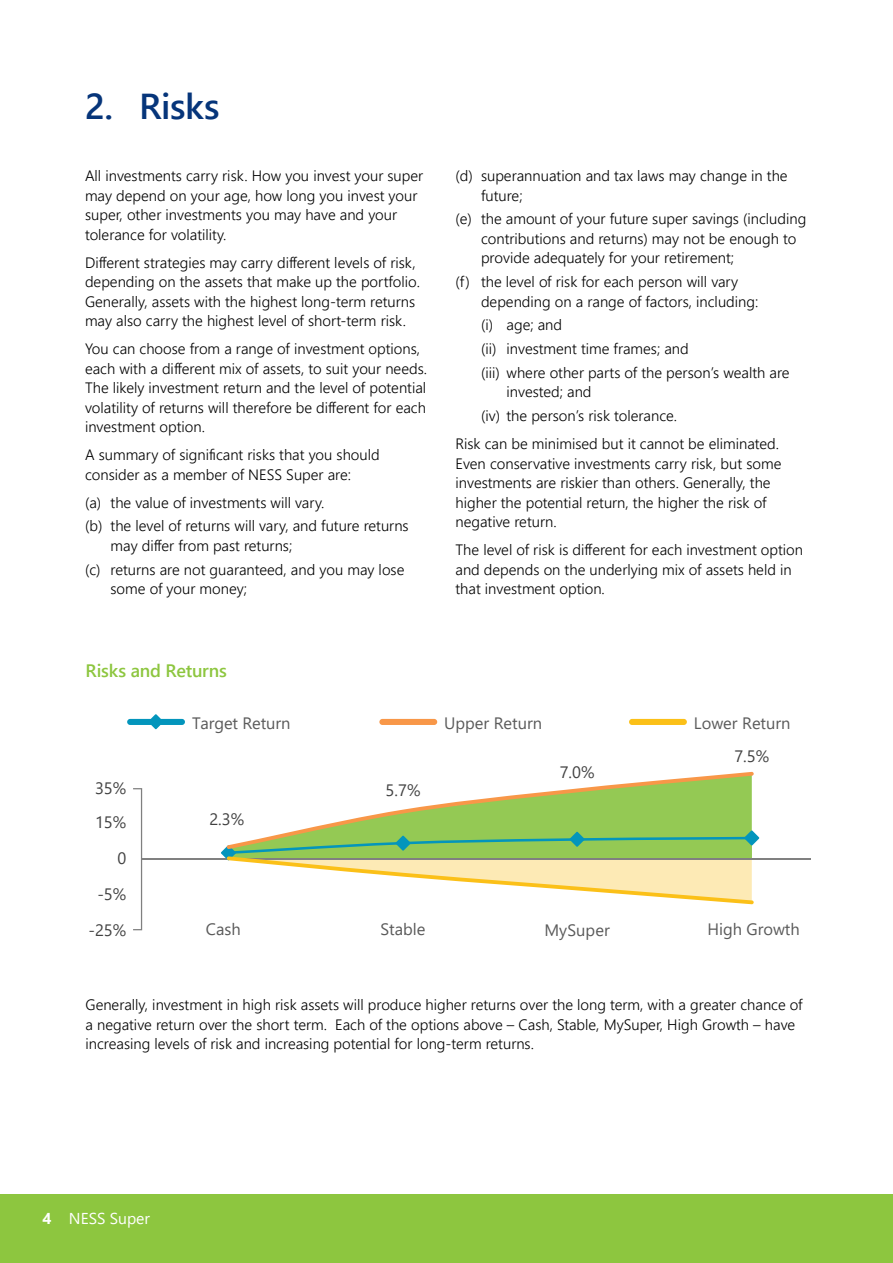
<style>
.page{position:relative;width:893px;height:1263px;background:#fff}
.page>*{position:absolute;margin:0;border:0;box-sizing:border-box;transform-origin:0 0}
.t1{font:600 36px "Segoe UI";letter-spacing:-.01em;color:#06357a}
.t2{font:600 18px "Segoe UI";letter-spacing:-.01em;color:#8dc63f}
.t3{font:16.5px "Segoe UI";color:#5a5a5a}
.t4{font:16.5px "Segoe UI";color:#414141}
.t5{font:15.75px "Segoe UI";color:#fff}
.t6{font:300 15px/19.5px "Segoe UI";color:#000}
.s1{font-weight:700}
</style>
<div class="page">
<div style="left:0;top:1194px;width:893px;height:69px;background:#8dc63f"></div>
<hr style="left:142px;top:858px;width:668px;height:2px;background:#808080">
<svg style="left:221px;top:772px;width:538px;height:132px"></svg>
<svg style="left:127px;top:714px;width:58px;height:15px"></svg>
<div style="left:379px;top:719px;width:58px;height:6px;background:#f89748;border-radius:3px"></div>
<div style="left:629px;top:719px;width:58px;height:6px;background:#fbc018;border-radius:3px"></div>
<svg style="left:133px;top:788px;width:9px;height:142px"></svg>
<h1 class="t1" style="left:85px;top:72px;width:136px">2. Risks</h1>
<p class="t6" style="left:85px;top:164px;width:340px">All investments carry risk. How you invest your super may depend on your age, how long you invest your super, other investments you may have and your tolerance for volatility.</p>
<p class="t6" style="left:85px;top:251px;width:337px">Different strategies may carry different levels of risk, depending on the assets that make up the portfolio.<br>Generally, assets with the highest long-term returns may also carry the highest level of short-term risk.</p>
<p class="t6" style="left:85px;top:337px;width:343px">You can choose from a range of investment options, each with a different mix of assets, to suit your needs.<br>The likely investment return and the level of potential volatility of returns will therefore be different for each investment option.</p>
<p class="t6" style="left:85px;top:443px;width:296px">A summary of significant risks that you should consider as a member of NESS Super are:</p>
<p class="t6" style="left:85px;top:489px;width:325px;line-height:23.7px">(a) the value of investments will vary.<br>(b) the level of returns will vary, and future returns</p>
<p class="t6" style="left:85px;top:532px;width:321px;line-height:23.7px;text-indent:26px">may differ from past returns;<br>(c) returns are not guaranteed, and you may lose</p>
<p class="t6" style="left:111px;top:577px;width:138px">some of your money;</p>
<p class="t2" style="left:86px;top:653px;width:143px">Risks and Returns</p>
<p class="t6" style="left:481px;top:164px;width:308px;text-indent:-26px">(d) superannuation and tax laws may change in the future;</p>
<p class="t6" style="left:481px;top:208px;width:327px;text-indent:-26px">(e) the amount of your future super savings (including contributions and returns) may not be enough to provide adequately for your retirement;</p>
<p class="t6" style="left:481px;top:270px;width:279px;text-indent:-26px">(f) the level of risk for each person will vary depending on a range of factors, including:</p>
<p class="t6" style="left:481px;top:312px;width:310px;line-height:23.7px">(i) age; and<br>(ii) investment time frames; and<br>(iii) where other parts of the person’s wealth are</p>
<p class="t6" style="left:481px;top:379px;width:198px;line-height:23.7px;text-indent:26px">invested; and<br>(iv) the person’s risk tolerance.</p>
<p class="t6" style="left:455px;top:432px;width:327px">Risk can be minimised but it cannot be eliminated.<br>Even conservative investments carry risk, but some investments are riskier than others. Generally, the higher the potential return, the higher the risk of negative return.</p>
<p class="t6" style="left:455px;top:538px;width:349px">The level of risk is different for each investment option and depends on the underlying mix of assets held in that investment option.</p>
<p class="t3" style="left:192px;top:707px;width:100px">Target Return</p>
<p class="t3" style="left:444px;top:707px;width:99px">Upper Return</p>
<p class="t3" style="left:694px;top:707px;width:98px">Lower Return</p>
<p class="t4" style="left:95px;top:773px;width:33px">35%</p>
<p class="t4" style="left:95px;top:806px;width:33px">15%</p>
<p class="t4" style="left:117px;top:842px;width:10px">0</p>
<p class="t4" style="left:97px;top:878px;width:30px">-5%</p>
<p class="t4" style="left:88px;top:914px;width:39px">-25%</p>
<p class="t4" style="left:209px;top:804px;width:36px">2.3%</p>
<p class="t4" style="left:386px;top:774px;width:36px">5.7%</p>
<p class="t4" style="left:560px;top:756px;width:36px">7.0%</p>
<p class="t4" style="left:734px;top:740px;width:36px">7.5%</p>
<p class="t3" style="left:206px;top:914px;width:37px">Cash</p>
<p class="t3" style="left:381px;top:914px;width:47px">Stable</p>
<p class="t3" style="left:544px;top:914px;width:67px">MySuper</p>
<p class="t3" style="left:707px;top:914px;width:94px">High Growth</p>
<p class="t6" style="left:86px;top:994px;width:719px">Generally, investment in high risk assets will produce higher returns over the long term, with a greater chance of a negative return over the short term. Each of the options above – Cash, Stable, MySuper, High Growth – have increasing levels of risk and increasing potential for long-term returns.</p>
<p class="t5" style="left:43px;top:1203px;width:109px"><span class="s1">4</span> NESS Super</p>
</div>
